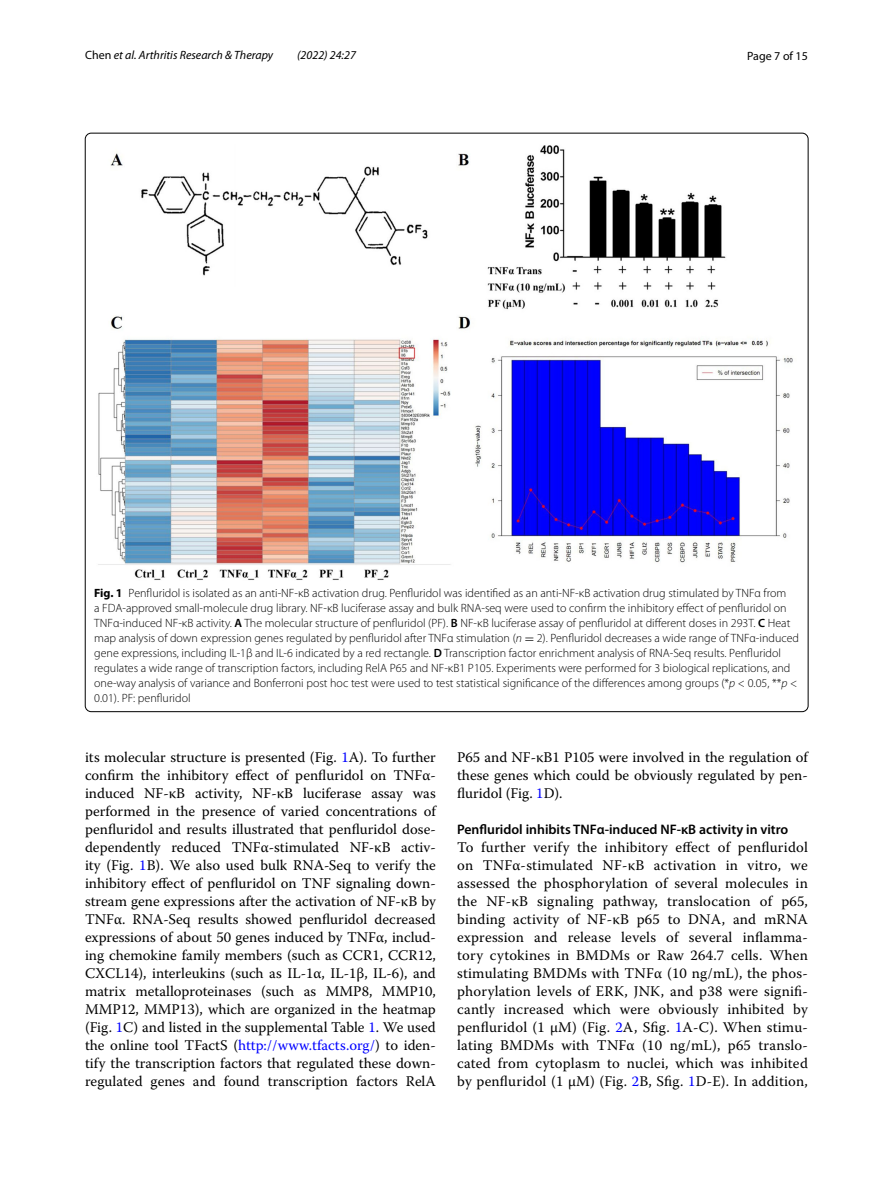
<style>
.page{position:relative;width:893px;height:1187px;background:#fff}
.page>*{position:absolute;margin:0;border:0;box-sizing:border-box;transform-origin:0 0}
.t1{font:14.7px/18px "Warnock Pro";color:#000;text-align:justify}
.t2{font:600 13.8px "Myriad Pro";color:#000}
.t3{font:300 12px/15px "Myriad Pro";color:#000}
.t4{font:italic 12px "Myriad Pro";color:#000}
.t5{font:12px "Myriad Pro";color:#000}
.s1{font-style:normal}
.s2{font-weight:700}
.s3{font-weight:600}
.s4{font-style:italic}
.s5{font-family:"MTSY";font-weight:400}
.s6{color:#00f}
</style>
<div class="page">
<img style="left:98px;top:145px;width:695px;height:435px">
<p class="t4" style="left:85px;top:48px;width:190px"><span class="s1">Chen</span> et al. Arthritis Research &amp; Therapy</p>
<p class="t4" style="left:297px;top:48px;width:60px">(2022) 24:27</p>
<p class="t5" style="left:747px;top:48px;width:62px">Page 7 of 15</p>
<p class="t3" style="left:94px;top:585px;width:706px"><span class="s2">Fig. 1</span> Penfluridol is isolated as an anti-NF-κB activation drug. Penfluridol was identified as an anti-NF-κB activation drug stimulated by TNFα from<br>a FDA-approved small-molecule drug library. NF-κB luciferase assay and bulk RNA-seq were used to confirm the inhibitory effect of penfluridol on TNFα-induced NF-κB activity. <span class="s3">A</span> The molecular structure of penfluridol (PF). <span class="s3">B</span> NF-κB luciferase assay of penfluridol at different doses in 293T. <span class="s3">C</span> Heat map analysis of down expression genes regulated by penfluridol after TNFα stimulation (<span class="s4">n</span> <span class="s5">=</span> 2). Penfluridol decreases a wide range of TNFα-induced gene expressions, including IL-1β and IL-6 indicated by a red rectangle. <span class="s3">D</span> Transcription factor enrichment analysis of RNA-Seq results. Penfluridol regulates a wide range of transcription factors, including RelA P65 and NF-κB1 P105. Experiments were performed for 3 biological replications, and one-way analysis of variance and Bonferroni post hoc test were used to test statistical significance of the differences among groups (*<span class="s4">p</span> &lt; 0.05, **<span class="s4">p</span> &lt; 0.01). PF: penfluridol</p>
<p class="t1" style="left:85px;top:747px;width:352px">its molecular structure is presented (Fig. <span class="s6">1</span>A). To further confirm the inhibitory effect of penfluridol on TNFα&shy;induced NF-κB activity, NF-κB luciferase assay was performed in the presence of varied concentrations of penfluridol and results illustrated that penfluridol dose&shy;dependently reduced TNFα-stimulated NF-κB activ&shy;ity (Fig. <span class="s6">1</span>B). We also used bulk RNA-Seq to verify the inhibitory effect of penfluridol on TNF signaling down&shy;stream gene expressions after the activation of NF-κB by TNFα. RNA-Seq results showed penfluridol decreased expressions of about 50 genes induced by TNFα, includ&shy;ing chemokine family members (such as CCR1, CCR12, CXCL14), interleukins (such as IL-1α, IL-1β, IL-6), and matrix metalloproteinases (such as MMP8, MMP10, MMP12, MMP13), which are organized in the heatmap (Fig. <span class="s6">1</span>C) and listed in the supplemental Table <span class="s6">1</span>. We used the online tool TFactS (<span class="s6">http://www.tfacts.org/</span>) to iden&shy;tify the transcription factors that regulated these down&shy;regulated genes and found transcription factors RelA</p>
<p class="t1" style="left:457px;top:747px;width:352px">P65 and NF-κB1 P105 were involved in the regulation of these genes which could be obviously regulated by pen&shy;fluridol (Fig. <span class="s6">1</span>D).</p>
<p class="t2" style="left:457px;top:820px;width:333px">Penfluridol inhibits TNFα‑induced NF‑κB activity in vitro</p>
<p class="t1" style="left:457px;top:837px;width:352px">To further verify the inhibitory effect of penfluridol on TNFα-stimulated NF-κB activation in vitro, we assessed the phosphorylation of several molecules in the NF-κB signaling pathway, translocation of p65, binding activity of NF-κB p65 to DNA, and mRNA expression and release levels of several inflamma&shy;tory cytokines in BMDMs or Raw 264.7 cells. When stimulating BMDMs with TNFα (10 ng/mL), the phos&shy;phorylation levels of ERK, JNK, and p38 were signifi&shy;cantly increased which were obviously inhibited by penfluridol (1 μM) (Fig. <span class="s6">2</span>A, Sfig. <span class="s6">1</span>A-C). When stimu&shy;lating BMDMs with TNFα (10 ng/mL), p65 translo&shy;cated from cytoplasm to nuclei, which was inhibited by penfluridol (1 μM) (Fig. <span class="s6">2</span>B, Sfig. <span class="s6">1</span>D-E). In addition,</p>
</div>
